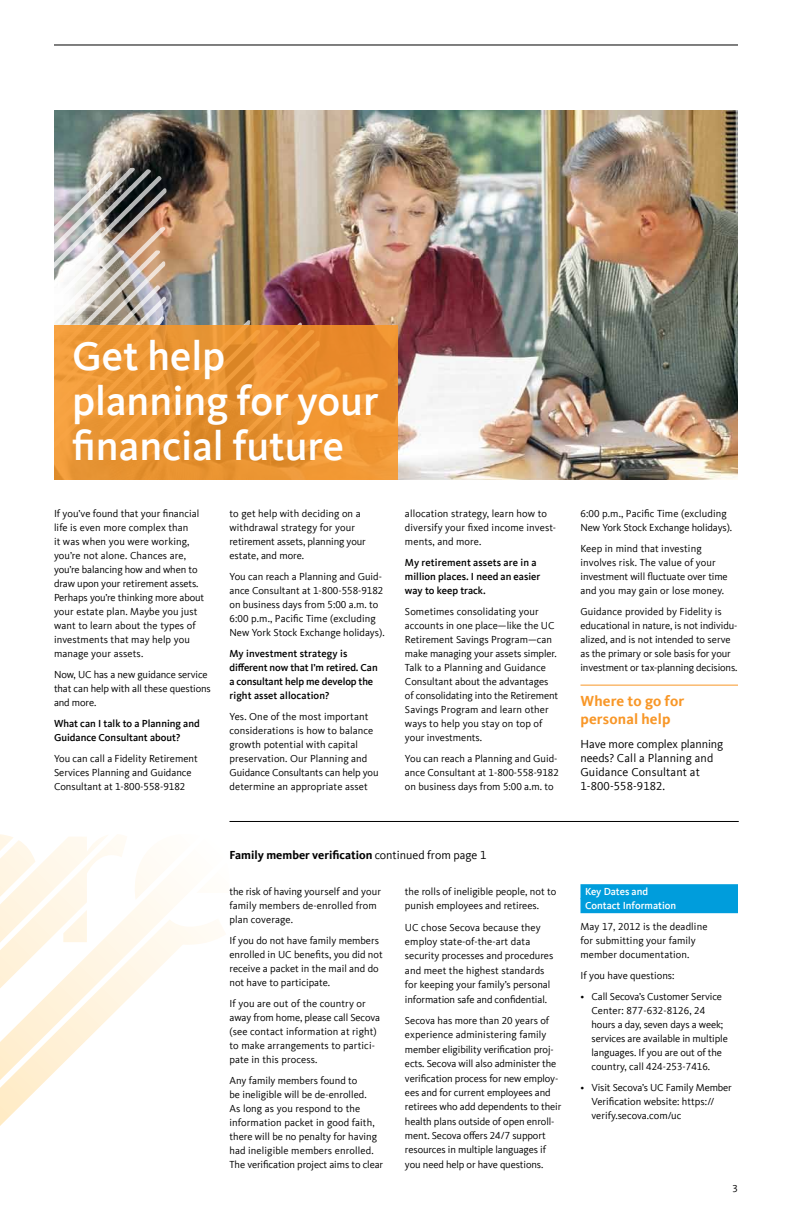
<style>
.page{position:relative;width:792px;height:1224px;background:#fff}
.page>*{position:absolute;margin:0;border:0;box-sizing:border-box;transform-origin:0 0}
.t1{font:500 42px/45px "Kievit Offc Pro";color:#fff}
.t2{font:700 15px/18px "Kievit Offc Pro";letter-spacing:.01em;color:#f89728}
.t3{font:12px/14px "Kievit Offc Pro";letter-spacing:.01em;color:#000}
.t4{font:700 12px "Kievit Offc Pro";color:#000}
.t5{font:10.5px/14px "Kievit Offc Pro";color:#000}
.t6{font:500 10.5px/14px "Kievit Offc Pro";color:#000}
.t7{font:500 10.5px/14px "Kievit Offc Pro";color:#fff}
.s1{font-weight:400}
</style>
<div class="page">
<svg style="left:127px;top:900px;width:53px;height:18px"></svg>
<svg style="left:135px;top:858px;width:48px;height:42px"></svg>
<svg style="left:0;top:918px;width:221px;height:208px"></svg>
<svg style="left:0;top:834px;width:127px;height:155px"></svg>
<img style="left:54px;top:111px;width:684px;height:369px">
<img style="left:54px;top:167px;width:279px;height:158px">
<svg style="left:54px;top:325px;width:344px;height:155px;background:#eb9433"></svg>
<hr style="left:54px;top:45px;width:684px;height:1px;background:#000">
<hr style="left:230px;top:821px;width:509px;height:1px;background:#000">
<hr style="left:580px;top:685px;width:158px;height:1px;background:#f89728">
<div style="left:580px;top:884px;width:158px;height:15px;background:#009ddc"></div>
<div style="left:580px;top:898px;width:158px;height:15px;background:#009ddc"></div>
<h1 class="t1" style="left:72px;top:333px;width:308px">Get help planning for your financial future</h1>
<p class="t5" style="left:54px;top:506px;width:152px">If you’ve found that your financial life is even more complex than<br>it was when you were working, you’re not alone. Chances are, you’re balancing how and when to draw upon your retirement assets.<br>Perhaps you’re thinking more about your estate plan. Maybe you just want to learn about the types of investments that may help you manage your assets.</p>
<p class="t5" style="left:54px;top:667px;width:158px">Now, UC has a new guidance service that can help with all these questions and more.</p>
<p class="t6" style="left:54px;top:716px;width:147px">What can I talk to a Planning and<br>Guidance Consultant about?</p>
<p class="t5" style="left:54px;top:751px;width:145px">You can call a Fidelity Retirement<br>Services Planning and Guidance<br>Consultant at 1-800-558-9182</p>
<p class="t5" style="left:229px;top:506px;width:138px">to get help with deciding on a withdrawal strategy for your retirement assets, planning your estate, and more.</p>
<p class="t5" style="left:229px;top:569px;width:157px">You can reach a Planning and Guid&shy;ance Consultant at 1-800-558-9182 on business days from 5:00 a.m. to 6:00 p.m., Pacific Time (excluding New York Stock Exchange holidays).</p>
<p class="t6" style="left:229px;top:646px;width:150px">My investment strategy is different now that I’m retired. Can a consultant help me develop the right asset allocation?</p>
<p class="t5" style="left:229px;top:709px;width:151px">Yes. One of the most important considerations is how to balance growth potential with capital preservation. Our Planning and<br>Guidance Consultants can help you determine an appropriate asset</p>
<p class="t5" style="left:405px;top:506px;width:153px">allocation strategy, learn how to diversify your fixed income invest&shy;ments, and more.</p>
<p class="t6" style="left:405px;top:555px;width:137px">My retirement assets are in a million places. I need an easier way to keep track.</p>
<p class="t5" style="left:405px;top:604px;width:155px">Sometimes consolidating your accounts in one place—like the UC<br>Retirement Savings Program—can make managing your assets simpler.<br>Talk to a Planning and Guidance<br>Consultant about the advantages of consolidating into the Retirement<br>Savings Program and learn other ways to help you stay on top of your investments.</p>
<p class="t5" style="left:405px;top:751px;width:156px">You can reach a Planning and Guid&shy;ance Consultant at 1-800-558-9182 on business days from 5:00 a.m. to</p>
<p class="t5" style="left:580px;top:506px;width:153px">6:00 p.m., Pacific Time (excluding<br>New York Stock Exchange holidays).</p>
<p class="t5" style="left:580px;top:541px;width:149px">Keep in mind that investing involves risk. The value of your investment will fluctuate over time and you may gain or lose money.</p>
<p class="t5" style="left:580px;top:604px;width:159px">Guidance provided by Fidelity is educational in nature, is not individu&shy;alized, and is not intended to serve as the primary or sole basis for your investment or tax-planning decisions.</p>
<h2 class="t2" style="left:580px;top:691px;width:105px">Where to go for personal help</h2>
<p class="t3" style="left:580px;top:737px;width:144px">Have more complex planning needs? Call a Planning and<br>Guidance Consultant at<br>1-800-558-9182.</p>
<p class="t4" style="left:230px;top:848px;width:259px">Family member verification <span class="s1">continued from page 1</span></p>
<p class="t5" style="left:230px;top:884px;width:153px">the risk of having yourself and your family members de-enrolled from plan coverage.</p>
<p class="t5" style="left:230px;top:933px;width:155px">If you do not have family members enrolled in UC benefits, you did not receive a packet in the mail and do not have to participate.</p>
<p class="t5" style="left:230px;top:996px;width:152px">If you are out of the country or away from home, please call Secova (see contact information at right) to make arrangements to partici&shy;pate in this process.</p>
<p class="t5" style="left:230px;top:1073px;width:155px">Any family members found to<br>be ineligible will be de-enrolled.<br>As long as you respond to the information packet in good faith, there will be no penalty for having had ineligible members enrolled.<br>The verification project aims to clear</p>
<p class="t5" style="left:405px;top:884px;width:153px;line-height:14.4px">the rolls of ineligible people, not to punish employees and retirees.</p>
<p class="t5" style="left:405px;top:920px;width:150px;line-height:14.4px">UC chose Secova because they employ state-of-the-art data security processes and procedures and meet the highest standards for keeping your family’s personal information safe and confidential.</p>
<p class="t5" style="left:405px;top:1013px;width:158px;line-height:14.4px">Secova has more than 20 years of experience administering family member eligibility verification proj&shy;ects. Secova will also administer the verification process for new employ&shy;ees and for current employees and retirees who add dependents to their health plans outside of open enroll&shy;ment. Secova offers 24/7 support resources in multiple languages if you need help or have questions.</p>
<p class="t7" style="left:585px;top:884px;width:93px">Key Dates and<br>Contact Information</p>
<p class="t5" style="left:580px;top:919px;width:128px">May 17, 2012 is the deadline for submitting your family member documentation.</p>
<p class="t5" style="left:580px;top:968px;width:96px">If you have questions:</p>
<p class="t5" style="left:591px;top:989px;width:138px;text-indent:-11px">• Call Secova’s Customer Service<br>Center: 877-632-8126, 24 hours a day, seven days a week; services are available in multiple languages. If you are out of the country, call 424-253-7416.</p>
<p class="t5" style="left:591px;top:1080px;width:142px;text-indent:-11px">• Visit Secova’s UC Family Member<br>Verification website: https:// verify.secova.com/uc</p>
<p class="t5" style="left:732px;top:1182px;width:7px">3</p>
</div>
